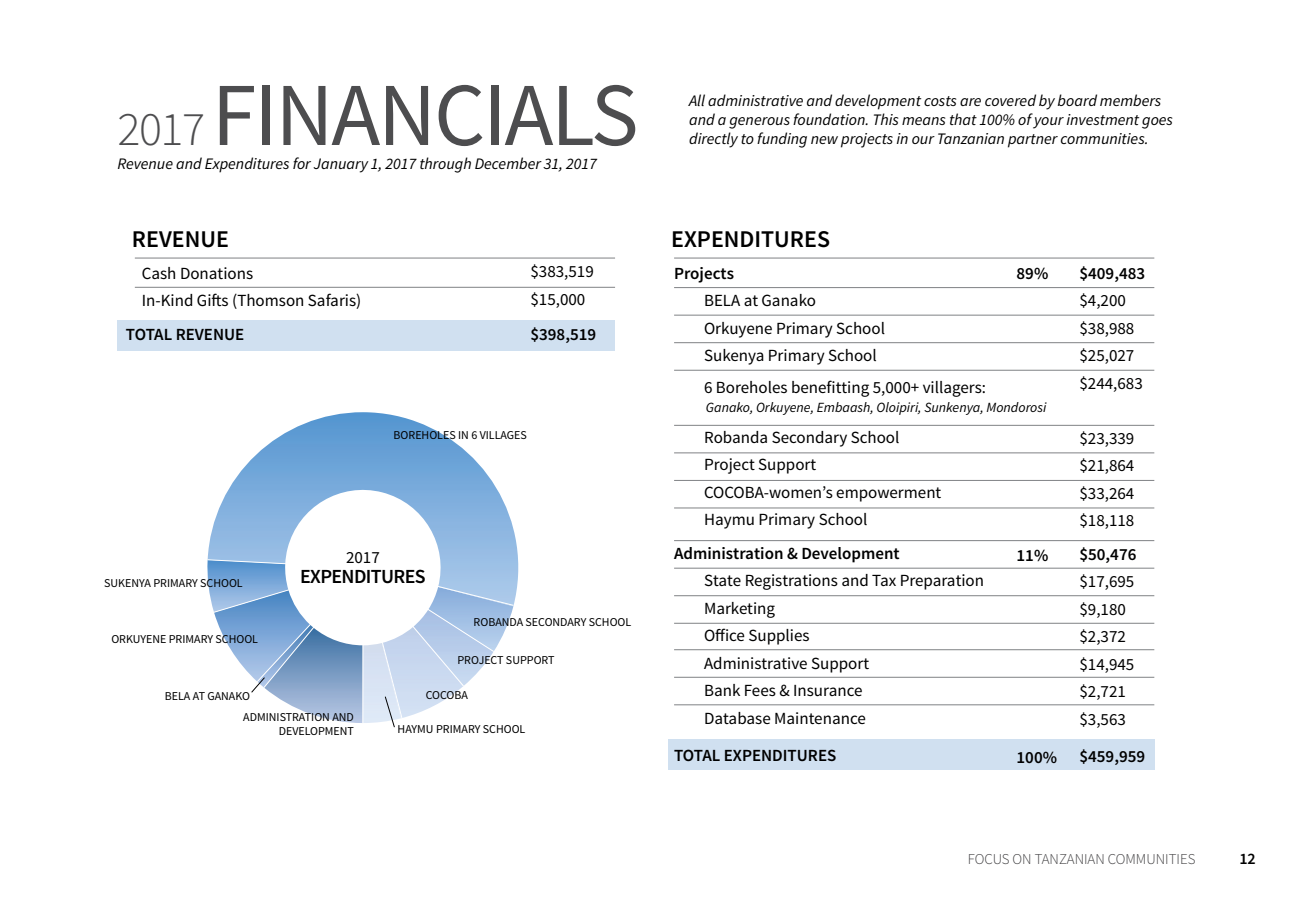
<style>
.page{position:relative;width:1296px;height:900px;background:#fff}
.page>*{position:absolute;margin:0;border:0;box-sizing:border-box;transform-origin:0 0}
.t1{font:90px "Source Sans Pro";letter-spacing:-.02em;color:#4d4d4f}
.t2{font:600 24px "Source Sans Pro";color:#000}
.t3{font:600 20px "Source Sans Pro";letter-spacing:-.03em;color:#000}
.t4{font:17px/27.6px "Source Sans Pro";color:#000}
.t5{font:600 17px "Source Sans Pro";color:#000}
.t6{font:italic 16px/19.2px "Source Sans Pro";color:#000}
.t7{font:600 16px "Source Sans Pro";color:#000}
.t8{font:300 15px "Source Sans Pro";color:#414042}
.t9{font:italic 14px "Source Sans Pro";color:#000}
.t10{font:12px/20.6px "Source Sans Pro";color:#000}
.s1{font-weight:300;font-size:48px}
</style>
<div class="page">
<div style="left:668px;top:739px;width:486px;height:31px;background:#d0e0f0"></div>
<div style="left:118px;top:321px;width:497px;height:30px;background:#d0e0f0"></div>
<svg style="left:208px;top:412px;width:311px;height:191px"></svg>
<svg style="left:207px;top:556px;width:307px;height:51px"></svg>
<hr style="left:674px;top:287px;width:480px;height:1px;background:#808285">
<hr style="left:674px;top:258px;width:480px;height:1px;background:#808285">
<hr style="left:135px;top:258px;width:480px;height:1px;background:#808285">
<hr style="left:135px;top:287px;width:480px;height:1px;background:#808285">
<hr style="left:674px;top:315px;width:480px;height:1px;background:#808285">
<hr style="left:674px;top:342px;width:480px;height:1px;background:#808285">
<hr style="left:674px;top:370px;width:480px;height:1px;background:#808285">
<hr style="left:674px;top:425px;width:480px;height:1px;background:#808285">
<hr style="left:674px;top:540px;width:480px;height:1px;background:#808285">
<hr style="left:674px;top:568px;width:480px;height:1px;background:#808285">
<hr style="left:674px;top:649px;width:480px;height:1px;background:#808285">
<hr style="left:674px;top:595px;width:480px;height:1px;background:#808285">
<hr style="left:674px;top:677px;width:480px;height:1px;background:#808285">
<hr style="left:674px;top:623px;width:480px;height:1px;background:#808285">
<hr style="left:674px;top:704px;width:480px;height:1px;background:#808285">
<hr style="left:674px;top:453px;width:480px;height:1px;background:#808285">
<hr style="left:674px;top:480px;width:480px;height:1px;background:#808285">
<hr style="left:674px;top:508px;width:480px;height:1px;background:#808285">
<svg style="left:207px;top:560px;width:306px;height:168px"></svg>
<h1 class="t1" style="left:118px;top:59px;width:522px"><span class="s1">2017</span> FINANCIALS</h1>
<p class="t6" style="left:118px;top:155px;width:481px">Revenue and Expenditures for January 1, 2017 through December 31, 2017</p>
<p class="t6" style="left:689px;top:91px;width:485px">All administrative and development costs are covered by board members and a generous foundation. This means that 100% of your investment goes directly to funding new projects in our Tanzanian partner communities.</p>
<h2 class="t2" style="left:132px;top:224px;width:98px">REVENUE</h2>
<h2 class="t2" style="left:671px;top:224px;width:160px">EXPENDITURES</h2>
<p class="t4" style="left:142px;top:260px;width:221px">Cash Donations<br>In-Kind Gifts (Thomson Safaris)</p>
<p class="t5" style="left:126px;top:324px;width:120px">TOTAL REVENUE</p>
<p class="t4" style="left:530px;top:258px;width:65px">$383,519 $15,000</p>
<p class="t5" style="left:530px;top:324px;width:67px">$398,519</p>
<p class="t10" style="left:394px;top:425px;width:135px">BOREHOLES IN 6 VILLAGES</p>
<p class="t10" style="left:104px;top:573px;width:140px">SUKENYA PRIMARY SCHOOL</p>
<p class="t4" style="left:346px;top:544px;width:35px">2017</p>
<p class="t3" style="left:300px;top:563px;width:127px">EXPENDITURES</p>
<p class="t10" style="left:111px;top:629px;width:148px">ORKUYENE PRIMARY SCHOOL</p>
<p class="t10" style="left:243px;top:686px;width:112px;text-indent:-79px">BELA AT GANAKO<br>ADMINISTRATION AND</p>
<p class="t10" style="left:279px;top:721px;width:77px">DEVELOPMENT</p>
<p class="t10" style="left:474px;top:612px;width:159px">ROBANDA SECONDARY SCHOOL</p>
<p class="t10" style="left:457px;top:650px;width:99px">PROJECT SUPPORT</p>
<p class="t10" style="left:426px;top:685px;width:44px">COCOBA</p>
<p class="t10" style="left:398px;top:719px;width:129px">HAYMU PRIMARY SCHOOL</p>
<p class="t5" style="left:674px;top:263px;width:61px">Projects</p>
<p class="t4" style="left:704px;top:287px;width:182px">BELA at Ganako<br>Orkuyene Primary School<br>Sukenya Primary School</p>
<p class="t4" style="left:704px;top:374px;width:283px">6 Boreholes benefitting 5,000+ villagers:</p>
<p class="t4" style="left:704px;top:424px;width:239px">Robanda Secondary School<br>Project Support<br>COCOBA-women’s empowerment<br>Haymu Primary School</p>
<p class="t5" style="left:674px;top:543px;width:227px">Administration &amp; Development</p>
<p class="t4" style="left:704px;top:567px;width:282px">State Registrations and Tax Preparation<br>Marketing<br>Office Supplies<br>Administrative Support<br>Bank Fees &amp; Insurance<br>Database Maintenance</p>
<p class="t5" style="left:674px;top:745px;width:164px">TOTAL EXPENDITURES</p>
<p class="t5" style="left:1017px;top:263px;width:33px">89%</p>
<p class="t9" style="left:706px;top:399px;width:342px">Ganako, Orkuyene, Embaash, Oloipiri, Sunkenya, Mondorosi</p>
<p class="t5" style="left:1017px;top:544px;width:33px">11%</p>
<p class="t5" style="left:1017px;top:746px;width:42px">100%</p>
<p class="t5" style="left:1079px;top:263px;width:67px">$409,483</p>
<p class="t4" style="left:1079px;top:287px;width:65px">$4,200 $38,988 $25,027 $244,683</p>
<p class="t4" style="left:1079px;top:425px;width:56px;text-align:justify">$23,339 $21,864 $33,264 $18,118</p>
<p class="t5" style="left:1079px;top:544px;width:59px">$50,476</p>
<p class="t4" style="left:1079px;top:568px;width:56px">$17,695 $9,180 $2,372 $14,945 $2,721 $3,563</p>
<p class="t5" style="left:1079px;top:746px;width:67px">$459,959</p>
<p class="t8" style="left:968px;top:850px;width:229px">FOCUS ON TANZANIAN COMMUNITIES</p>
<p class="t7" style="left:1239px;top:849px;width:18px">12</p>
</div>
